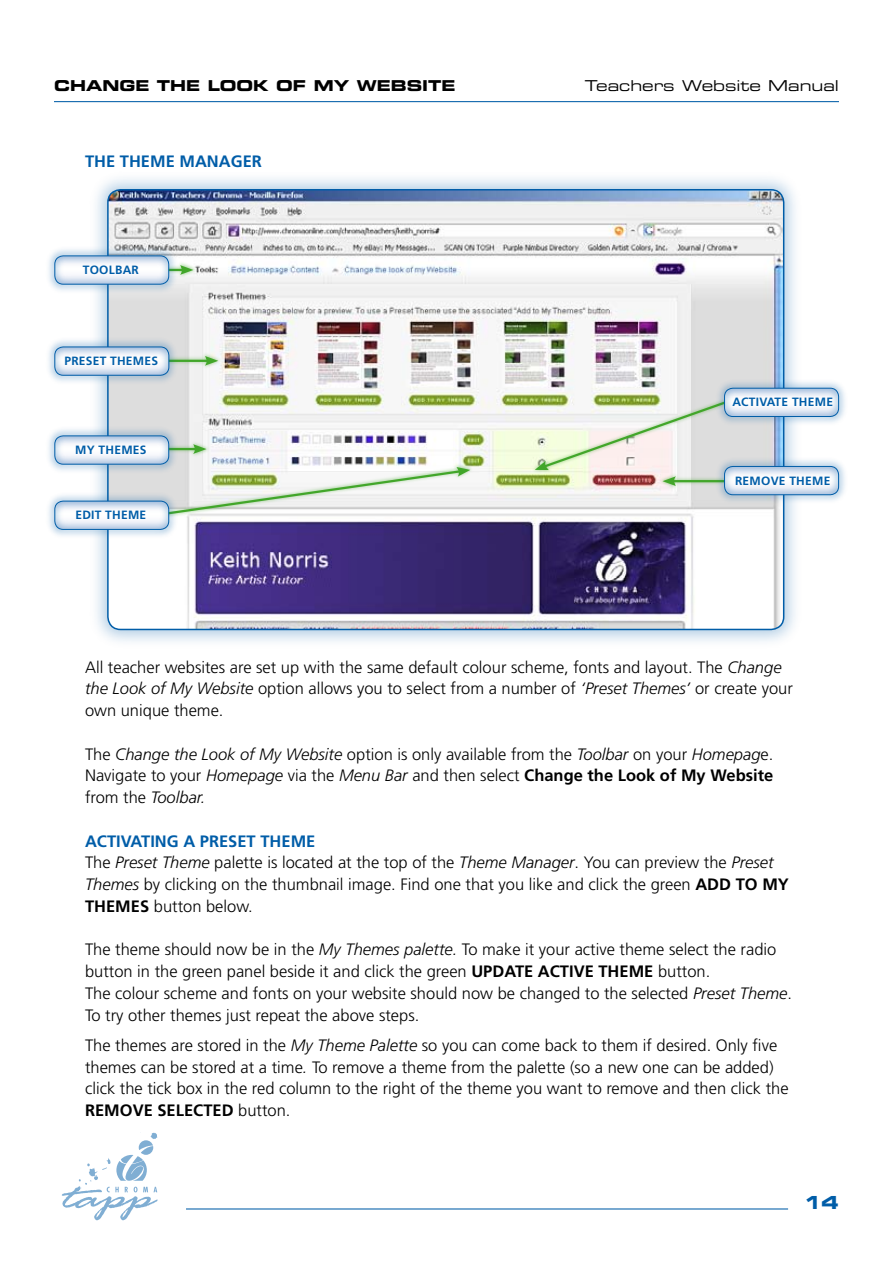
<style>
.page{position:relative;width:893px;height:1263px;background:#fff}
.page>*{position:absolute;margin:0;border:0;box-sizing:border-box;transform-origin:0 0}
.t1{font:18px "Eurostile Bold Extended Two";color:#005da8}
.t2{font:300 16.5px/21.8px "Frutiger";color:#000}
.t3{font:700 16.5px "Frutiger";color:#005da8}
.t4{font:15px "Eurostile Bold Extended Two";color:#000}
.t5{font:15px "Eurostile Extended Two";color:#000}
.t6{font:700 12px "Frutiger";letter-spacing:.02em;color:#005da8}
.s1{font-style:italic}
.s2{font-weight:700}
.s3{font-weight:700;color:#005da8}
</style>
<div class="page">
<hr style="left:54px;top:101px;width:785px;height:1px;background:#005da8">
<hr style="left:186px;top:1208px;width:602px;height:1px;background:#005da8">
<svg style="left:62px;top:1132px;width:96px;height:88px"></svg>
<div style="left:89px;top:170px;width:715px;height:480px;background:#005da8;opacity:.33"></div>
<img style="left:108px;top:190px;width:676px;height:439px;border-radius:13px">
<div style="left:138px;top:261px;width:59px;height:18px;background:#42a62a;opacity:.5"></div>
<hr style="left:142px;top:269px;width:42px;height:2px;background:#42a62a">
<svg style="left:180px;top:265px;width:13px;height:10px"></svg>
<div style="left:44px;top:245px;width:135px;height:50px;background:#005da8;opacity:.5"></div>
<div style="left:54px;top:255px;width:115px;height:30px;border:1px solid #005da8;border-radius:9px"></div>
<div style="left:162px;top:352px;width:60px;height:18px;background:#42a62a;opacity:.5"></div>
<hr style="left:167px;top:360px;width:42px;height:2px;background:#42a62a">
<svg style="left:205px;top:356px;width:13px;height:10px"></svg>
<div style="left:44px;top:336px;width:136px;height:50px;background:#005da8;opacity:.5"></div>
<div style="left:54px;top:347px;width:115px;height:29px;border:1px solid #005da8;border-radius:9px"></div>
<div style="left:151px;top:440px;width:59px;height:18px;background:#42a62a;opacity:.5"></div>
<hr style="left:155px;top:448px;width:42px;height:2px;background:#42a62a">
<svg style="left:193px;top:444px;width:14px;height:10px"></svg>
<div style="left:44px;top:425px;width:135px;height:50px;background:#005da8;opacity:.5"></div>
<div style="left:54px;top:435px;width:115px;height:30px;border:1px solid #005da8;border-radius:9px"></div>
<div style="left:150px;top:463px;width:324px;height:58px;background:#42a62a;opacity:.5"></div>
<svg style="left:152px;top:467px;width:318px;height:51px"></svg>
<div style="left:44px;top:490px;width:135px;height:50px;background:#005da8;opacity:.5"></div>
<div style="left:54px;top:501px;width:115px;height:29px;border:1px solid #005da8;border-radius:9px"></div>
<div style="left:531px;top:397px;width:199px;height:78px;background:#42a62a;opacity:.5"></div>
<svg style="left:535px;top:399px;width:194px;height:71px"></svg>
<div style="left:714px;top:377px;width:136px;height:50px;background:#005da8;opacity:.5"></div>
<div style="left:724px;top:388px;width:115px;height:29px;border:1px solid #005da8;border-radius:9px"></div>
<div style="left:659px;top:472px;width:71px;height:18px;background:#42a62a;opacity:.5"></div>
<hr style="left:672px;top:480px;width:54px;height:2px;background:#42a62a">
<svg style="left:662px;top:476px;width:14px;height:10px"></svg>
<div style="left:714px;top:455px;width:136px;height:51px;background:#005da8;opacity:.5"></div>
<div style="left:724px;top:466px;width:115px;height:29px;border:1px solid #005da8;border-radius:9px"></div>
<p class="t4" style="left:54px;top:75px;width:169px">CHANGE THE LOO</p>
<p class="t4" style="left:253px;top:75px;width:204px">K OF MY WEBSITE</p>
<p class="t3" style="left:85px;top:151px;width:178px">THE THEM E MANAGER</p>
<p class="t6" style="left:83px;top:263px;width:17px">TOOL</p>
<p class="t6" style="left:115px;top:263px;width:25px">BAR</p>
<p class="t6" style="left:64px;top:354px;width:94px">PRESET THEM ES</p>
<p class="t6" style="left:75px;top:443px;width:71px">MY THEMES</p>
<p class="t6" style="left:75px;top:508px;width:8px">EDIT</p>
<p class="t6" style="left:105px;top:508px;width:42px">THEME</p>
<p class="t5" style="left:585px;top:75px;width:255px">Teachers Website Manual</p>
<p class="t6" style="left:732px;top:395px;width:102px">ACTIVATE THEM E</p>
<p class="t6" style="left:735px;top:473px;width:97px">REMOVE THEME</p>
<p class="t2" style="left:85px;top:656px;width:709px">All teacher websites are set up with the same default colour scheme, fonts and layout. The <span class="s1">Change the Look of My Website</span> option allows you to select from a number of <span class="s1">‘Preset Themes’</span> or create your own unique theme.</p>
<p class="t2" style="left:85px;top:743px;width:690px;text-align:justify">The <span class="s1">Change the Look of My Website</span> option is only available from the <span class="s1">Toolbar</span> on your <span class="s1">Homepag</span>e.<br>Navigate to your <span class="s1">Homepage</span> via the <span class="s1">Menu Bar</span> and then select <span class="s2">CHANGE THE LOOK OF MY WEBSITE </span>from the <span class="s1">Toolbar.</span></p>
<p class="t3" style="left:85px;top:831px;width:67px">ACTI VATING</p>
<p class="t2" style="left:85px;top:830px;width:691px;text-indent:98px"><span class="s3">A PRESET THEM E<br></span>The <span class="s1">Preset Theme</span> palette is located at the top of the <span class="s1">Theme Manager</span>. You can preview the <span class="s1">Preset Themes</span> by clicking on the thumbnail image. Find one that you like and click the green <span class="s2">ADD TO MY THEM ES</span> button below.</p>
<p class="t2" style="left:85px;top:939px;width:708px">The theme should now be in the <span class="s1">My Themes palette.</span> To make it your active theme select the radio button in the green panel beside it and click the green <span class="s2">UPDATE ACTIVE THEM E</span> button.<br>The colour scheme and fonts on your website should now be changed to the selected <span class="s1">Preset Theme</span>.<br>To try other themes just repeat the above steps.</p>
<p class="t2" style="left:85px;top:1034px;width:705px">The themes are stored in the <span class="s1">My Theme Palette</span> so you can come back to them if desired. Only five themes can be stored at a time<span class="s1">.</span> To remove a theme from the palette (so a new one can be added) click the tick box in the red column to the right of the theme you want to remove and then click the <span class="s2">REMOVE SELECTED</span> button.</p>
<p class="t1" style="left:803px;top:1190px;width:35px">14</p>
</div>
